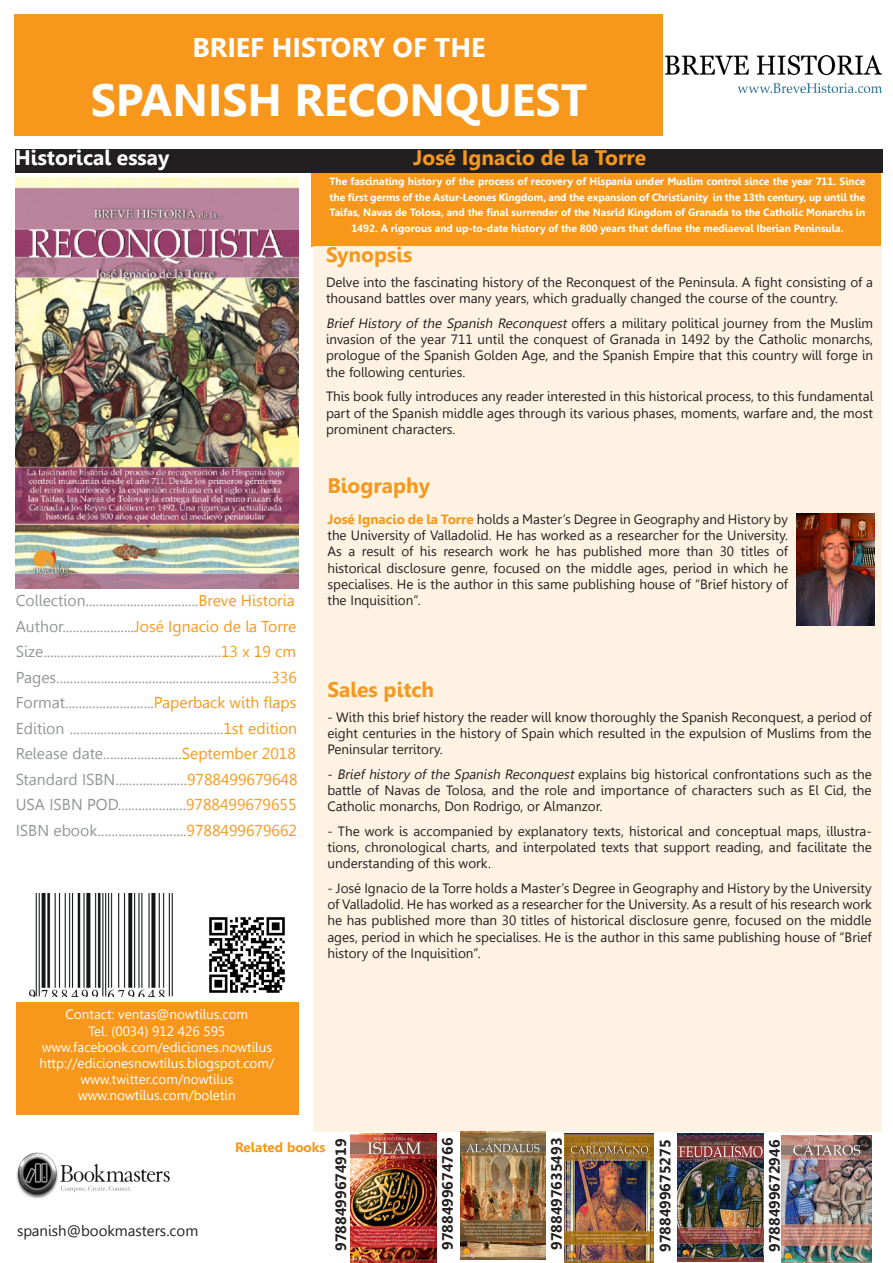
<style>
.page{position:relative;width:893px;height:1263px;background:#fff}
.page>*{position:absolute;margin:0;border:0;box-sizing:border-box;transform-origin:0 0}
.t1{font:700 45px "Gisha";color:#fff}
.t2{font:700 27px "Gisha";color:#fff}
.t3{font:700 21px "Gisha";color:#f7981d}
.t4{font:700 21px "Gisha";color:#fff}
.t5{font:15.75px/25.5px "Gisha";color:#939598}
.t6{font:700 15px "Gisha";color:#231f20}
.t7{font:15px "Gisha";color:#231f20}
.t8{font:13.5px/16.2px "Gisha";color:#231f20;text-align:justify}
.t9{font:13.5px "Gisha";color:#fff}
.t10{font:700 13.5px "Gisha";color:#f7981d}
.t11{font:700 10.5px/15.8px "Gisha";color:#fff;text-align:center}
.s1{color:#f7981d}
.s2{color:#f79a20}
.s3{font-style:italic}
.s4{font-weight:700;color:#f7981d}
</style>
<div class="page">
<div style="left:15px;top:15px;width:648px;height:121px;background:#f7981d"></div>
<img style="left:16px;top:177px;width:283px;height:412px">
<div style="left:312px;top:172px;width:569px;height:75px;background:#f7981d"></div>
<div style="left:313px;top:247px;width:568px;height:885px;background:#fef3e3"></div>
<img style="left:796px;top:513px;width:78px;height:113px">
<div style="left:15px;top:149px;width:867px;height:23px;background:#231f20"></div>
<div style="left:16px;top:1002px;width:283px;height:112px;background:#f7981d"></div>
<img style="left:28px;top:894px;width:145px;height:102px">
<img style="left:209px;top:917px;width:76px;height:76px">
<img style="left:350px;top:1134px;width:86px;height:129px">
<img style="left:564px;top:1134px;width:90px;height:129px">
<img style="left:460px;top:1132px;width:85px;height:127px">
<img style="left:665px;top:55px;width:216px;height:37px">
<img style="left:782px;top:1135px;width:90px;height:128px">
<img style="left:678px;top:1134px;width:85px;height:127px">
<img style="left:16px;top:1152px;width:154px;height:47px">
<p class="t2" style="left:192px;top:32px;width:295px">BRIEF HISTORY OF THE</p>
<p class="t1" style="left:91px;top:74px;width:498px">SPANISH RECONQUEST</p>
<p class="t4" style="left:15px;top:145px;width:156px">Historical essay</p>
<p class="t3" style="left:413px;top:145px;width:234px">José Ignacio de la Torre</p>
<p class="t11" style="left:330px;top:173px;width:537px">The fascinating history of the process of recovery of Hispania under Muslim control since the year 711. Since the first germs of the Astur-Leones Kingdom, and the expansion of Christianity in the 13th century, up until the Taifas, Navas de Tolosa, and the final surrender of the Nasrid Kingdom of Granada to the Catholic Monarchs in 1492. A rigorous and up-to-date history of the 800 years that define the mediaeval Iberian Peninsula.</p>
<p class="t5" style="left:16px;top:588px;width:280px">Collection.................................<span class="s1">Breve Historia</span></p>
<p class="t5" style="left:16px;top:614px;width:282px">Author.....................<span class="s1">José Ignacio de la Torre<br></span>Size....................................................<span class="s1">13 x 19 cm</span></p>
<p class="t5" style="left:16px;top:665px;width:283px;text-align:justify">Pages...............................................................<span class="s1">336<br></span>Format..........................<span class="s1">Paperback with flaps </span>Edition .............................................<span class="s1">1st edition </span>Release date.......................<span class="s1">September 2018</span></p>
<p class="t5" style="left:16px;top:767px;width:283px">Standard ISBN.....................<span class="s1">9788499679648</span></p>
<p class="t5" style="left:16px;top:792px;width:282px">USA ISBN POD....................<span class="s2">9788499679655</span></p>
<p class="t5" style="left:16px;top:818px;width:283px">ISBN ebook..........................<span class="s1">9788499679662</span></p>
<p class="t3" style="left:326px;top:243px;width:88px">Synopsis</p>
<p class="t8" style="left:326px;top:274px;width:549px">Delve into the fascinating history of the Reconquest of the Peninsula. A fight consisting of a thousand battles over many years, which gradually changed the course of the country.</p>
<p class="t8" style="left:326px;top:315px;width:549px"><span class="s3">Brief History of the Spanish Reconquest</span> offers a military political journey from the Muslim invasion of the year 711 until the conquest of Granada in 1492 by the Catholic monarchs, prologue of the Spanish Golden Age, and the Spanish Empire that this country will forge in the following centuries.</p>
<p class="t8" style="left:326px;top:389px;width:549px">This book fully introduces any reader interested in this historical process, to this fundamental part of the Spanish middle ages through its various phases, moments, warfare and, the most prominent characters.</p>
<p class="t3" style="left:327px;top:474px;width:104px">Biography</p>
<p class="t8" style="left:327px;top:511px;width:462px"><span class="s4">José Ignacio de la Torre</span> holds a Master’s Degree in Geography and History by the University of Valladolid. He has worked as a researcher for the University.<br>As a result of his research work he has published more than 30 titles of historical disclosure genre, focused on the middle ages, period in which he specialises. He is the author in this same publishing house of “Brief history of the Inquisition”.</p>
<p class="t3" style="left:327px;top:677px;width:108px">Sales pitch</p>
<p class="t8" style="left:327px;top:709px;width:546px">- With this brief history the reader will know thoroughly the Spanish Reconquest, a period of eight centuries in the history of Spain which resulted in the expulsion of Muslims from the Peninsular territory.</p>
<p class="t8" style="left:327px;top:766px;width:546px">- <span class="s3">Brief history of the Spanish Reconquest</span> explains big historical confrontations such as the battle of Navas de Tolosa, and the role and importance of characters such as El Cid, the Catholic monarchs, Don Rodrigo, or Almanzor.</p>
<p class="t8" style="left:327px;top:823px;width:546px">- The work is accompanied by explanatory texts, historical and conceptual maps, illustra&shy;tions, chronological charts, and interpolated texts that support reading, and facilitate the understanding of this work.</p>
<p class="t8" style="left:327px;top:880px;width:546px">- José Ignacio de la Torre holds a Master’s Degree in Geography and History by the University of Valladolid. He has worked as a researcher for the University. As a result of his research work he has published more than 30 titles of historical disclosure genre, focused on the middle ages, period in which he specialises. He is the author in this same publishing house of “Brief history of the Inquisition”.</p>
<p class="t9" style="left:66px;top:1007px;width:184px">Contact: ventas@nowtilus.com</p>
<p class="t9" style="left:89px;top:1023px;width:138px">Tel. (0034) 912 426 595</p>
<p class="t9" style="left:42px;top:1039px;width:232px">www.facebook.com/ediciones.nowtilus</p>
<p class="t9" style="left:39px;top:1055px;width:236px">http://edicionesnowtilus.blogspot.com/</p>
<p class="t9" style="left:80px;top:1072px;width:155px">www.twitter.com/nowtilus</p>
<p class="t9" style="left:78px;top:1088px;width:159px">www.nowtilus.com/boletin</p>
<p class="t10" style="left:235px;top:1139px;width:92px">Related books</p>
<p class="t6" style="left:657px;top:1252px;width:114px;rotate:-90deg">9788499675275</p>
<p class="t6" style="left:766px;top:1252px;width:114px;rotate:-90deg">9788499672946</p>
<p class="t6" style="left:332px;top:1251px;width:114px;rotate:-90deg">9788499674919</p>
<p class="t6" style="left:439px;top:1250px;width:114px;rotate:-90deg">9788499674766</p>
<p class="t6" style="left:548px;top:1250px;width:114px;rotate:-90deg">9788497635493</p>
<p class="t7" style="left:17px;top:1222px;width:183px">spanish@bookmasters.com</p>
</div>
